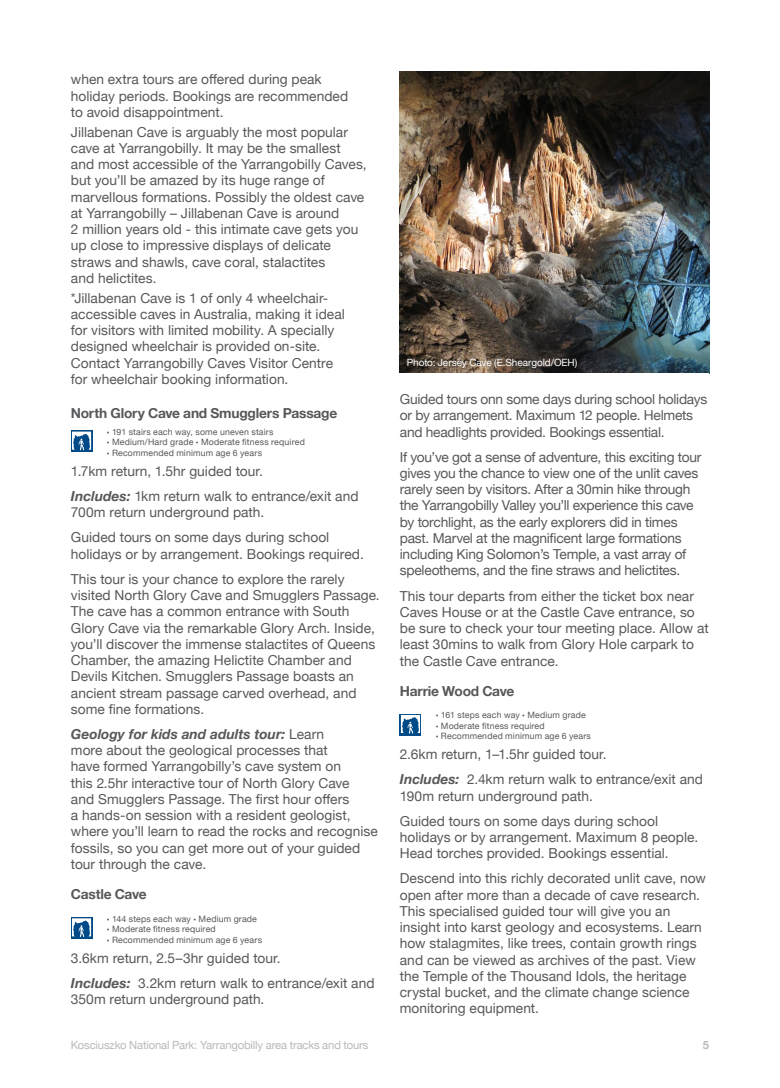
<style>
.page{position:relative;width:780px;height:1088px;background:#fff}
.page>*{position:absolute;margin:0;border:0;box-sizing:border-box;transform-origin:0 0}
.BODY_COPY{font:13.75px/16.2px "Helvetica Neue";color:#57585a}
.BODY_COPY-2{font:13.75px/16.2px "Helvetica Neue";letter-spacing:-.02em;color:#57585a}
.BODY_COPY-3{font:700 13.75px "Helvetica Neue";letter-spacing:-.015em;color:#57585a}
.t1{font:11.25px "Helvetica Neue";letter-spacing:-.015em;color:#b8b9bc}
.t2{font:700 11.25px "Helvetica Neue";color:#b8b9bc}
.t3{font:10px "Helvetica Neue";letter-spacing:-.005em;color:#fff}
.BODY_COPY-4{font:8.75px "Helvetica Neue";letter-spacing:.02em;color:#57585a}
.s1{font-size:4.38px}
.s2{font-weight:700;font-style:italic}
</style>
<div class="page">
<img style="left:400px;top:71px;width:309px;height:302px">
<svg style="left:71px;top:430px;width:21px;height:22px"></svg>
<svg style="left:72px;top:432px;width:19px;height:18px"></svg>
<svg style="left:71px;top:917px;width:21px;height:21px"></svg>
<svg style="left:72px;top:918px;width:19px;height:19px"></svg>
<svg style="left:400px;top:714px;width:21px;height:21px"></svg>
<svg style="left:401px;top:715px;width:19px;height:19px"></svg>
<p class="BODY_COPY" style="left:71px;top:72px;width:279px">when extra tours are offered during peak holiday periods. Bookings are recommended to avoid disappointment.</p>
<p class="BODY_COPY" style="left:71px;top:124px;width:297px">Jillabenan Cave is arguably the most popular cave at Yarrangobilly. It may be the smallest and most accessible of the Yarrangobilly Caves, but you’ll be amazed by its huge range of marvellous formations. Possibly the oldest cave at Yarrangobilly – Jillabenan Cave is around<br>2 million years old - this intimate cave gets you up close to impressive displays of delicate straws and shawls, cave coral, stalactites<br>and helictites.</p>
<p class="BODY_COPY" style="left:71px;top:290px;width:275px">*Jillabenan Cave is 1 of only 4 wheelchair&shy;accessible caves in Australia, making it ideal for visitors with limited mobility. A specially designed wheelchair is provided on-site.<br>Contact Yarrangobilly Caves Visitor Centre for wheelchair booking information.</p>
<p class="BODY_COPY-3" style="left:71px;top:402px;width:268px">North Glory Cave and Smugglers Passage</p>
<p class="BODY_COPY-4" style="left:107px;top:425px;width:168px"><span class="s1">●</span> 191 stairs each way, some uneven stairs</p>
<p class="BODY_COPY-4" style="left:107px;top:436px;width:199px"><span class="s1">●</span> Medium/Hard grade <span class="s1">●</span> Moderate fitness required</p>
<p class="BODY_COPY-4" style="left:107px;top:446px;width:157px"><span class="s1">●</span> Recommended minimum age 6 years</p>
<p class="BODY_COPY" style="left:71px;top:464px;width:193px">1.7km return, 1.5hr guided tour.</p>
<p class="BODY_COPY" style="left:71px;top:489px;width:289px"><span class="s2">Includes:</span> 1km return walk to entrance/exit and<br>700m return underground path.</p>
<p class="BODY_COPY" style="left:71px;top:530px;width:294px">Guided tours on some days during school holidays or by arrangement. Bookings required.</p>
<p class="BODY_COPY" style="left:71px;top:571px;width:310px">This tour is your chance to explore the rarely visited North Glory Cave and Smugglers Passage.<br>The cave has a common entrance with South Glory Cave via the remarkable Glory Arch. Inside, you’ll discover the immense stalactites of Queens Chamber, the amazing Helictite Chamber and Devils Kitchen. Smugglers Passage boasts an ancient stream passage carved overhead, and some fine formations.</p>
<p class="BODY_COPY" style="left:71px;top:727px;width:308px"><span class="s2">Geology for kids and adults tour:</span> Learn<br>more about the geological processes that<br>have formed Yarrangobilly’s cave system on<br>this 2.5hr interactive tour of North Glory Cave<br>and Smugglers Passage. The first hour offers<br>a hands-on session with a resident geologist, where you’ll learn to read the rocks and recognise fossils, so you can get more out of your guided tour through the cave.</p>
<p class="BODY_COPY-3" style="left:71px;top:884px;width:77px">Castle Cave</p>
<p class="BODY_COPY-4" style="left:107px;top:912px;width:152px"><span class="s1">●</span> 144 steps each way <span class="s1">●</span> Medium grade</p>
<p class="BODY_COPY-4" style="left:107px;top:922px;width:110px"><span class="s1">●</span> Moderate fitness required</p>
<p class="BODY_COPY-4" style="left:107px;top:933px;width:157px"><span class="s1">●</span> Recommended minimum age 6 years</p>
<p class="BODY_COPY" style="left:71px;top:950px;width:211px">3.6km return, 2.5–3hr guided tour.</p>
<p class="BODY_COPY" style="left:71px;top:975px;width:305px"><span class="s2">Includes:</span> 3.2km return walk to entrance/exit and<br>350m return underground path.</p>
<p class="t3" style="left:407px;top:355px;width:172px">Photo: Jersey Cave (E.Sheargold/OEH)</p>
<p class="BODY_COPY-2" style="left:400px;top:392px;width:309px">Guided tours onn some days during school holidays or by arrangement. Maximum 12 people. Helmets and headlights provided. Bookings essential.</p>
<p class="BODY_COPY-2" style="left:400px;top:449px;width:303px">If you’ve got a sense of adventure, this exciting tour gives you the chance to view one of the unlit caves rarely seen by visitors. After a 30min hike through the Yarrangobilly Valley you’ll experience this cave by torchlight, as the early explorers did in times past. Marvel at the magnificent large formations including King Solomon’s Temple, a vast array of speleothems, and the fine straws and helictites.</p>
<p class="BODY_COPY" style="left:400px;top:588px;width:310px">This tour departs from either the ticket box near Caves House or at the Castle Cave entrance, so be sure to check your tour meeting place. Allow at least 30mins to walk from Glory Hole carpark to the Castle Cave entrance.</p>
<p class="BODY_COPY-3" style="left:400px;top:680px;width:116px">Harrie Wood Cave</p>
<p class="BODY_COPY-4" style="left:436px;top:709px;width:151px"><span class="s1">●</span> 161 steps each way <span class="s1">●</span> Medium grade</p>
<p class="BODY_COPY-4" style="left:436px;top:719px;width:110px"><span class="s1">●</span> Moderate fitness required</p>
<p class="BODY_COPY-4" style="left:436px;top:730px;width:157px"><span class="s1">●</span> Recommended minimum age 6 years</p>
<p class="BODY_COPY" style="left:400px;top:747px;width:208px">2.6km return, 1–1.5hr guided tour.</p>
<p class="BODY_COPY" style="left:400px;top:772px;width:305px"><span class="s2">Includes:</span> 2.4km return walk to entrance/exit and<br>190m return underground path.</p>
<p class="BODY_COPY" style="left:400px;top:813px;width:300px">Guided tours on some days during school holidays or by arrangement. Maximum 8 people.<br>Head torches provided. Bookings essential.</p>
<p class="BODY_COPY" style="left:400px;top:871px;width:308px">Descend into this richly decorated unlit cave, now open after more than a decade of cave research.<br>This specialised guided tour will give you an insight into karst geology and ecosystems. Learn how stalagmites, like trees, contain growth rings and can be viewed as archives of the past. View the Temple of the Thousand Idols, the heritage crystal bucket, and the climate change science monitoring equipment.</p>
<p class="t1" style="left:71px;top:1037px;width:299px">Kosciuszko National Park: Yarrangobilly area tracks and tours</p>
<p class="t2" style="left:702px;top:1036px;width:8px">5</p>
</div>
